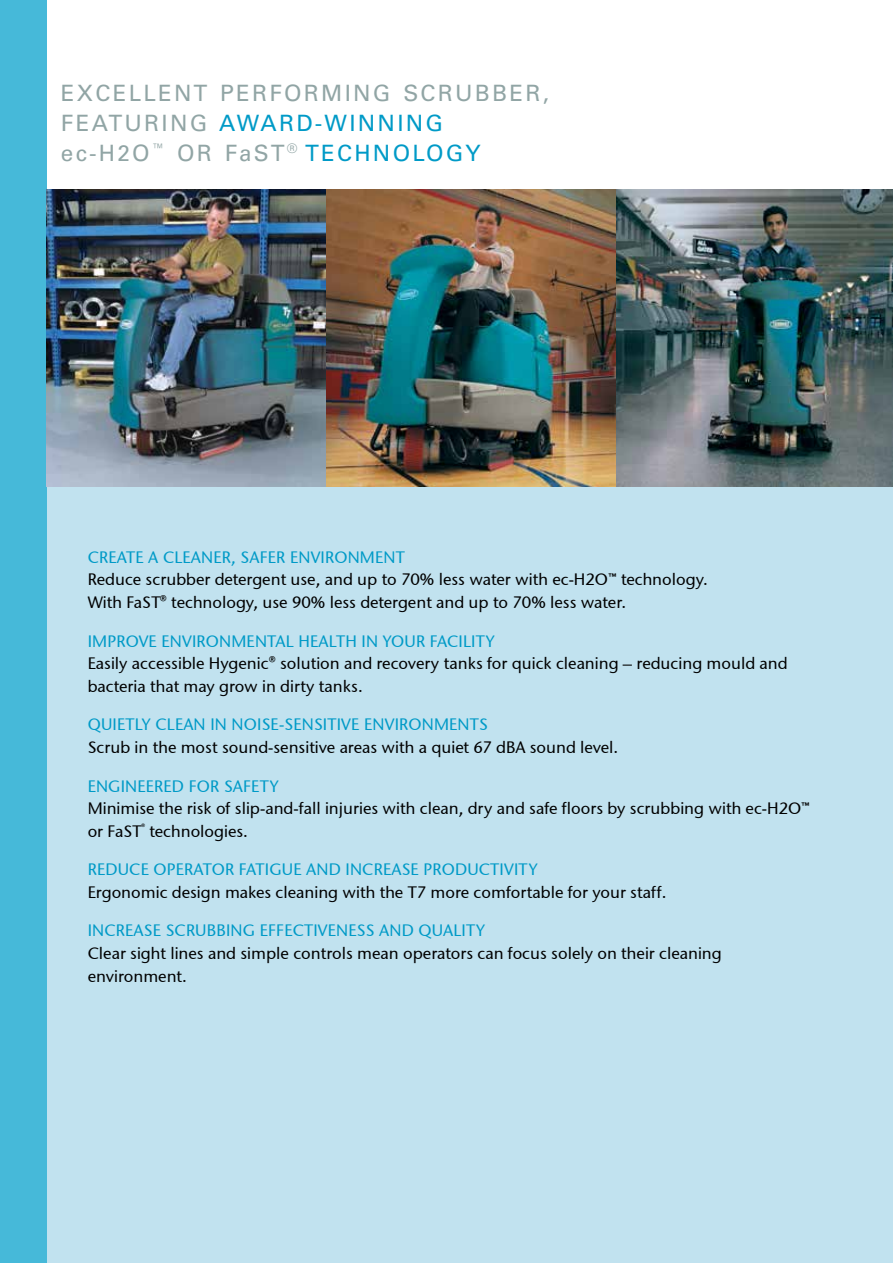
<style>
.page{position:relative;width:893px;height:1263px;background:#fff}
.page>*{position:absolute;margin:0;border:0;box-sizing:border-box;transform-origin:0 0}
.t1{font:22.5px/30px "Univers LT Std";letter-spacing:.1em;color:#91a5a5}
.t2{font:16.5px/22.5px "Stone Sans ITCTT Medium";color:#000}
.t3{font:16.5px "Stone Sans ITCTT Medium";letter-spacing:.01em;color:#009ac7}
.s1{color:#009ac7}
</style>
<div class="page">
<div style="left:0;top:457px;width:893px;height:806px;background:#c1e2ef"></div>
<div style="left:0;top:0;width:46px;height:1263px;background:#46b9d9"></div>
<img style="left:46px;top:189px;width:571px;height:298px">
<img style="left:46px;top:189px;width:279px;height:297px">
<img style="left:617px;top:189px;width:276px;height:298px">
<h1 class="t1" style="left:61px;top:78px;width:489px">EXCELLENT PERFORMING SCRUBBER,<br>FEATURING <span class="s1">AWARD-WINNING </span>ec-H2O<sup>™</sup> OR FaST<sup>®</sup> <span class="s1">TECHNOLOGY</span></h1>
<p class="t3" style="left:88px;top:547px;width:319px">CREATE A CLEANER, SAFER ENVIRONMENT</p>
<p class="t2" style="left:88px;top:568px;width:622px">Reduce scrubber detergent use, and up to 70% less water with ec-H2O™ technology.<br>With FaST® technology, use 90% less detergent and up to 70% less water.</p>
<p class="t3" style="left:88px;top:631px;width:408px">IMPROVE ENVIRONMENTAL HEALTH IN YOUR FACILITY</p>
<p class="t2" style="left:88px;top:652px;width:701px">Easily accessible Hygenic® solution and recovery tanks for quick cleaning – reducing mould and bacteria that may grow in dirty tanks.</p>
<p class="t3" style="left:88px;top:714px;width:402px">QUIETLY CLEAN IN NOISE-SENSITIVE ENVIRONMENTS</p>
<p class="t2" style="left:88px;top:736px;width:532px">Scrub in the most sound-sensitive areas with a quiet 67 dBA sound level.</p>
<p class="t3" style="left:88px;top:776px;width:192px">ENGINEERED FOR SAFETY</p>
<p class="t2" style="left:88px;top:797px;width:724px">Minimise the risk of slip-and-fall injuries with clean, dry and safe floors by scrubbing with ec-H2O™ or FaST<sup>®</sup> technologies.</p>
<p class="t3" style="left:88px;top:859px;width:451px">REDUCE OPERATOR FATIGUE AND INCREASE PRODUCTIVITY</p>
<p class="t2" style="left:88px;top:881px;width:580px">Ergonomic design makes cleaning with the T7 more comfortable for your staff.</p>
<p class="t3" style="left:88px;top:921px;width:399px">INCREASE SCRUBBING EFFECTIVENESS AND QUALITY</p>
<p class="t2" style="left:88px;top:942px;width:636px">Clear sight lines and simple controls mean operators can focus solely on their cleaning environment.</p>
</div>
